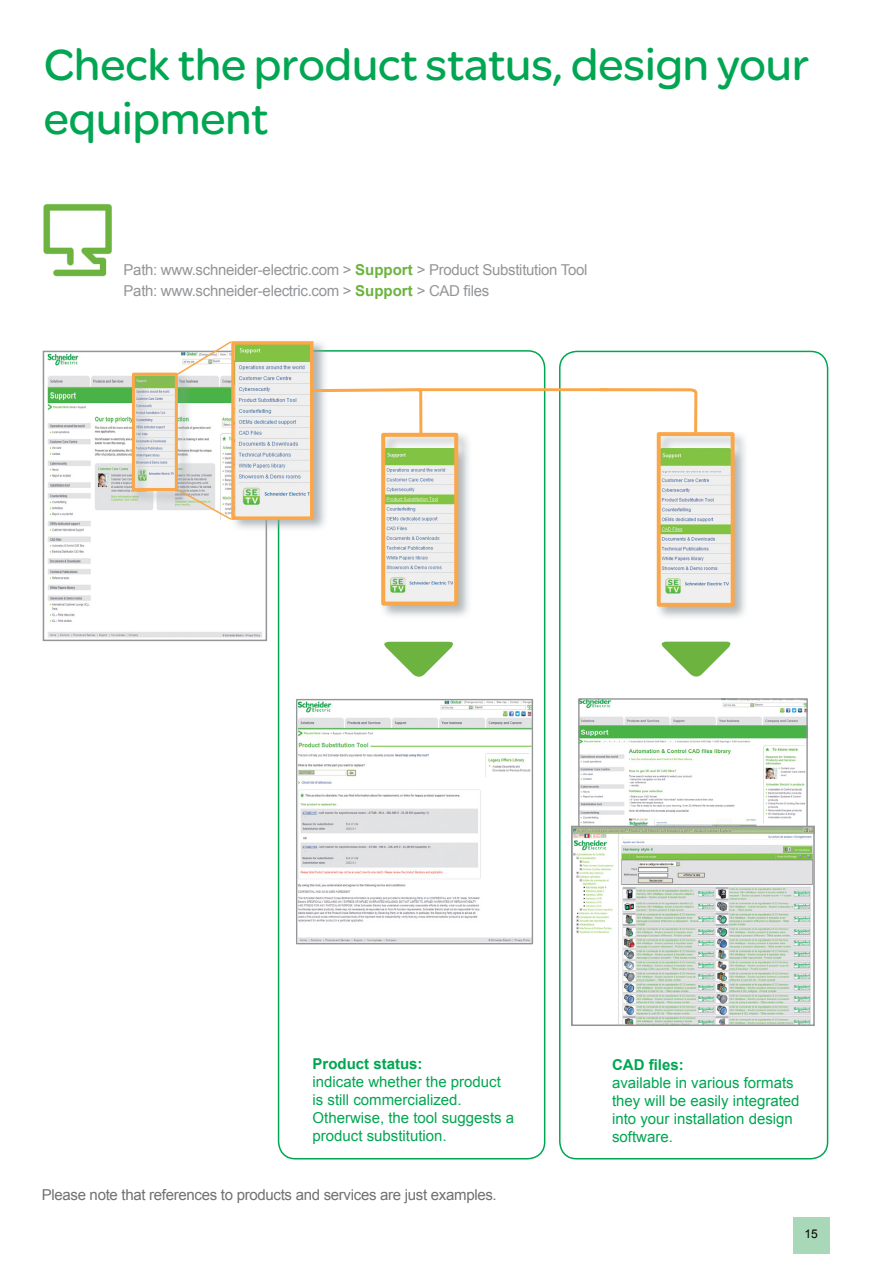
<style>
.page{position:relative;width:893px;height:1263px;background:#fff}
.page>*{position:absolute;margin:0;border:0;box-sizing:border-box;transform-origin:0 0}
.t1{font:46.5px/54px "SE Optimist";color:#00a651}
.t2{font:15px/18px "Arial";color:#00a651}
.t3{font:15px/21px "Arial";letter-spacing:-.02em;color:#939598}
.t4{font:15px "Arial";letter-spacing:-.02em;color:#717073}
.t5{font:700 15px "Arial";color:#00a651}
.t6{font:12px "Arial";color:#000}
.s1{font-weight:700;color:#6cb33f}
</style>
<div class="page">
<div style="left:559px;top:351px;width:269px;height:808px;border:2px solid #00a651;border-radius:17px"></div>
<div style="left:278px;top:350px;width:267px;height:809px;border:2px solid #00a651;border-radius:17px"></div>
<img style="left:47px;top:354px;width:215px;height:284px">
<div style="left:43px;top:351px;width:224px;height:290px;border:2px solid #939598"></div>
<img style="left:298px;top:701px;width:233px;height:241px">
<div style="left:296px;top:699px;width:237px;height:245px;border:1px solid #939598"></div>
<img style="left:580px;top:700px;width:226px;height:126px">
<img style="left:574px;top:829px;width:238px;height:194px">
<div style="left:571px;top:826px;width:244px;height:200px;border:2px solid #939598"></div>
<div style="left:230px;top:338px;width:98px;height:195px;background:#979fa4;opacity:.75"></div>
<img style="left:235px;top:345px;width:74px;height:171px">
<div style="left:231px;top:341px;width:82px;height:179px;border:3px solid #faa74a"></div>
<svg style="left:175px;top:340px;width:58px;height:36px"></svg>
<svg style="left:174px;top:487px;width:59px;height:34px"></svg>
<div style="left:130px;top:370px;width:62px;height:135px;background:#979fa4;opacity:.75"></div>
<div style="left:132px;top:373px;width:46px;height:118px;border:3px solid #faa74a"></div>
<hr style="left:417px;top:388px;width:191px;height:3px;background:#faa74a">
<div style="left:379px;top:431px;width:93px;height:189px;background:#979fa4;opacity:.75"></div>
<img style="left:386px;top:449px;width:67px;height:152px">
<div style="left:381px;top:433px;width:77px;height:173px;border:4px solid #faa74a"></div>
<div style="left:655px;top:430px;width:93px;height:191px;background:#979fa4;opacity:.75"></div>
<img style="left:662px;top:448px;width:68px;height:154px">
<div style="left:657px;top:432px;width:78px;height:175px;border:4px solid #faa74a"></div>
<svg style="left:597px;top:350px;width:102px;height:86px"></svg>
<svg style="left:310px;top:388px;width:114px;height:49px"></svg>
<svg style="left:384px;top:642px;width:69px;height:35px"></svg>
<svg style="left:661px;top:642px;width:70px;height:35px"></svg>
<div style="left:793px;top:1217px;width:36px;height:37px;background:#a8d8b7"></div>
<img style="left:43px;top:204px;width:69px;height:73px">
<h1 class="t1" style="left:44px;top:36px;width:767px">Check the product status, design your equipment</h1>
<p class="t3" style="left:124px;top:259px;width:465px">Path: www.schneider-electric.com &gt; <span class="s1">Support</span> &gt; Product Substitution Tool<br>Path: www.schneider-electric.com &gt; <span class="s1">Support</span> &gt; CAD files</p>
<p class="t5" style="left:313px;top:1054px;width:112px">Product status:</p>
<p class="t2" style="left:313px;top:1073px;width:203px">indicate whether the product is still commercialized.<br>Otherwise, the tool suggests a product substitution.</p>
<p class="t4" style="left:42px;top:1184px;width:457px">Please note that references to products and services are just examples.</p>
<p class="t5" style="left:612px;top:1054px;width:73px">CAD files:</p>
<p class="t2" style="left:612px;top:1074px;width:189px">available in various formats they will be easily integrated into your installation design software.</p>
<p class="t6" style="left:804px;top:1226px;width:15px">15</p>
</div>
